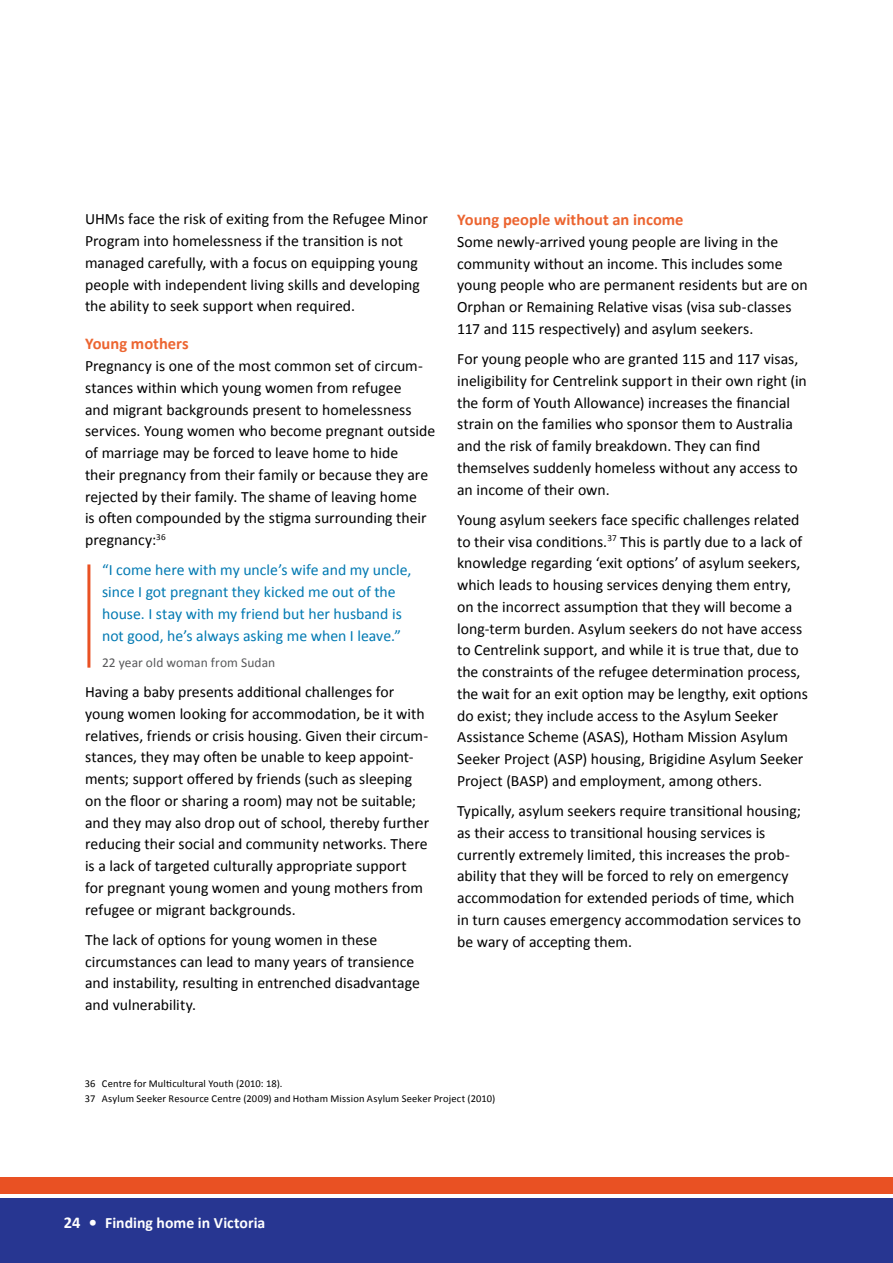
<style>
.page{position:relative;width:893px;height:1263px;background:#fff}
.page>*{position:absolute;margin:0;border:0;box-sizing:border-box;transform-origin:0 0}
.t1{font:700 16.5px "Calibri";color:#ec6531}
.t2{font:15.75px/21.8px "Calibri";color:#000}
.t3{font:15.75px/21.8px "Calibri";color:#0079b2}
.t4{font:700 15.75px "Calibri";color:#fff}
.t5{font:13.5px "Calibri";letter-spacing:.005em;color:#58595b}
.t6{font:10.5px/15.6px "Calibri";letter-spacing:.015em;color:#000}
.s1{font-size:16.5px}
</style>
<div class="page">
<hr style="left:87px;top:564px;width:3px;height:104px;background:#e95123">
<div style="left:0;top:1177px;width:893px;height:16px;background:#e95123"></div>
<div style="left:0;top:1198px;width:893px;height:65px;background:#273691"></div>
<p class="t2" style="left:85px;top:208px;width:344px">UHMs face the risk of exiting from the Refugee Minor Program into homelessness if the transition is not managed carefully, with a focus on equipping young people with independent living skills and developing the ability to seek support when required.</p>
<p class="t1" style="left:85px;top:334px;width:105px">Young mothers</p>
<p class="t2" style="left:85px;top:354px;width:352px">Pregnancy is one of the most common set of circum&shy;stances within which young women from refugee<br>and migrant backgrounds present to homelessness services. Young women who become pregnant outside of marriage may be forced to leave home to hide<br>their pregnancy from their family or because they are rejected by their family. The shame of leaving home<br>is often compounded by the stigma surrounding their pregnancy:<sup>36</sup></p>
<p class="t3" style="left:102px;top:559px;width:311px">“I come here with my uncle’s wife and my uncle, since I got pregnant they kicked me out of the house. I stay with my friend but her husband is not good, he’s always asking me when I leave.”</p>
<p class="t5" style="left:102px;top:654px;width:175px">22 year old woman from Sudan</p>
<p class="t2" style="left:85px;top:680px;width:346px">Having a baby presents additional challenges for young women looking for accommodation, be it with relatives, friends or crisis housing. Given their circum&shy;stances, they may often be unable to keep appoint&shy;ments; support offered by friends (such as sleeping on the floor or sharing a room) may not be suitable; and they may also drop out of school, thereby further reducing their social and community networks. There is a lack of targeted culturally appropriate support for pregnant young women and young mothers from refugee or migrant backgrounds.</p>
<p class="t2" style="left:85px;top:928px;width:336px">The lack of options for young women in these circumstances can lead to many years of transience and instability, resulting in entrenched disadvantage and vulnerability.</p>
<p class="t1" style="left:457px;top:209px;width:228px">Young people without an income</p>
<p class="t2" style="left:457px;top:230px;width:352px">Some newly-arrived young people are living in the community without an income. This includes some young people who are permanent residents but are on Orphan or Remaining Relative visas (visa sub-classes 117 and 115 respectively) and asylum seekers.</p>
<p class="t2" style="left:457px;top:347px;width:351px">For young people who are granted 115 and 117 visas, ineligibility for Centrelink support in their own right (in the form of Youth Allowance) increases the financial strain on the families who sponsor them to Australia and the risk of family breakdown. They can find themselves suddenly homeless without any access to an income of their own.</p>
<p class="t2" style="left:457px;top:508px;width:352px">Young asylum seekers face specific challenges related to their visa conditions.<sup>37</sup> This is partly due to a lack of knowledge regarding ‘exit options’ of asylum seekers, which leads to housing services denying them entry, on the incorrect assumption that they will become a long-term burden. Asylum seekers do not have access to Centrelink support, and while it is true that, due to the constraints of the refugee determination process, the wait for an exit option may be lengthy, exit options do exist; they include access to the Asylum Seeker Assistance Scheme (ASAS), Hotham Mission Asylum Seeker Project (ASP) housing, Brigidine Asylum Seeker Project (BASP) and employment, among others.</p>
<p class="t2" style="left:457px;top:799px;width:345px">Typically, asylum seekers require transitional housing; as their access to transitional housing services is currently extremely limited, this increases the prob&shy;ability that they will be forced to rely on emergency accommodation for extended periods of time, which in turn causes emergency accommodation services to be wary of accepting them.</p>
<p class="t6" style="left:85px;top:1075px;width:412px">36 Centre for Multicultural Youth (2010: 18).<br>37 Asylum Seeker Resource Centre (2009) and Hotham Mission Asylum Seeker Project (2010)</p>
<p class="t4" style="left:64px;top:1212px;width:203px"><span class="s1">24 •</span> Finding home in Victoria</p>
</div>
